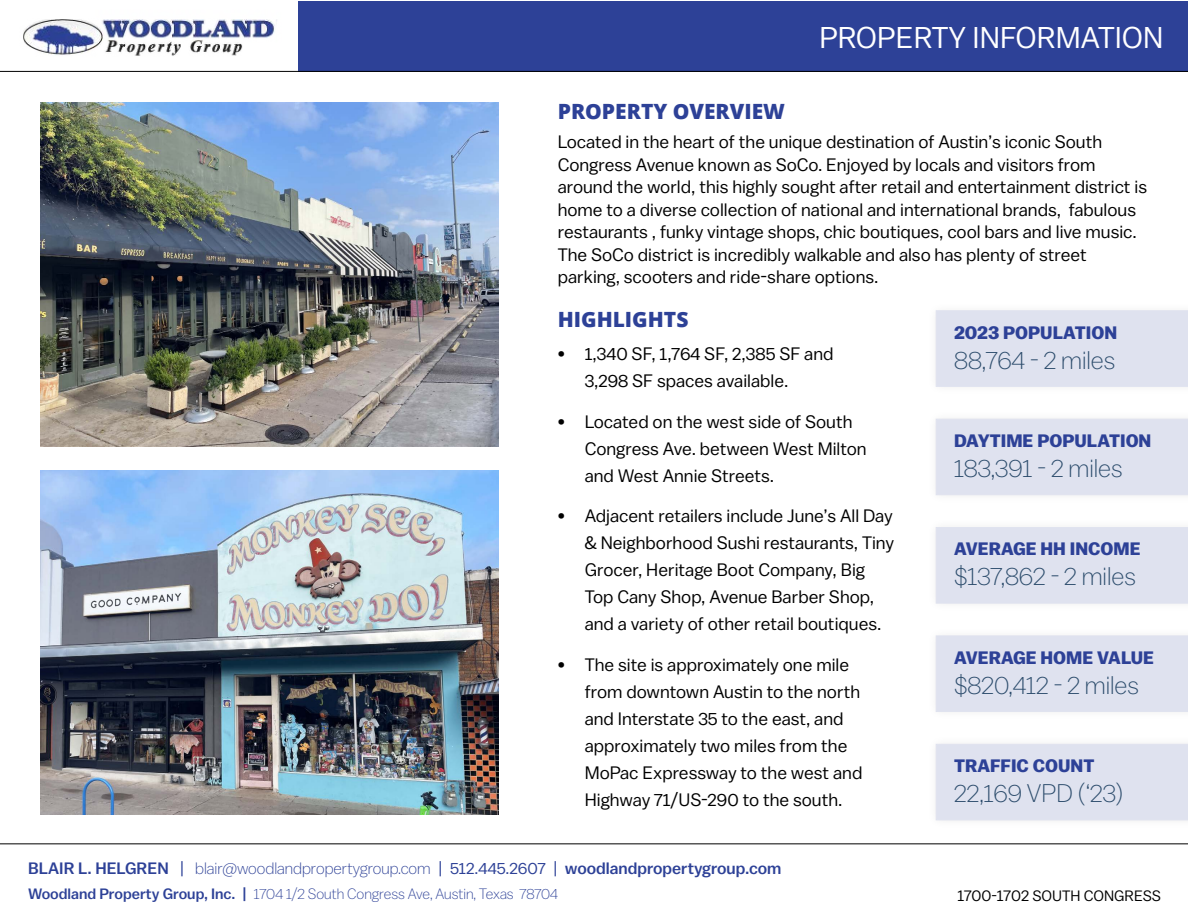
<style>
.page{position:relative;width:1188px;height:918px;background:#fff}
.page>*{position:absolute;margin:0;border:0;box-sizing:border-box;transform-origin:0 0}
.t1{font:30px "Balto";color:#fff}
.t2{font:300 25.5px "Balto";color:#2c4c6c}
.t3{font:800 21px "Open Sans";color:#2d4197}
.t4{font:18px/27px "Balto";color:#000}
.t5{font:700 18px "Balto";color:#2d4197}
.t6{font:500 16.5px "Balto";color:#2d4197}
.t7{font:300 15px "Balto";letter-spacing:-.005em;color:#2d4197}
.t8{font:15px "Balto";color:#000}
.s1{font-weight:400}
.s2{font-weight:300}
.s3{font-weight:500}
</style>
<div class="page">
<img style="left:5px;top:19px;width:287px;height:52px">
<div style="left:299px;top:1px;width:889px;height:70px;background:#2d4197"></div>
<div style="left:927px;top:626px;width:261px;height:95px;background:#000;opacity:.5"></div>
<div style="left:936px;top:636px;width:252px;height:76px;background:#dfe2ef"></div>
<div style="left:936px;top:310px;width:252px;height:77px;background:#dfe2ef"></div>
<div style="left:927px;top:409px;width:261px;height:95px;background:#000;opacity:.5"></div>
<div style="left:936px;top:419px;width:252px;height:76px;background:#dfe2ef"></div>
<div style="left:936px;top:527px;width:252px;height:77px;background:#dfe2ef"></div>
<div style="left:936px;top:744px;width:252px;height:76px;background:#dfe2ef"></div>
<img style="left:40px;top:103px;width:458px;height:343px">
<img style="left:40px;top:471px;width:458px;height:343px">
<hr style="left:0;top:843px;width:1188px;height:1px;background:#000">
<hr style="left:0;top:71px;width:1188px;height:1px;background:#000">
<h1 class="t1" style="left:819px;top:19px;width:346px">PROPERTY INFORMATION</h1>
<p class="t3" style="left:558px;top:95px;width:229px">PROPERTY OVERVIEW</p>
<p class="t4" style="left:558px;top:130px;width:591px;line-height:22.5px">Located in the heart of the unique destination of Austin’s iconic South Congress Avenue known as SoCo. Enjoyed by locals and visitors from around the world, this highly sought after retail and entertainment district is home to a diverse collection of national and international brands, fabulous restaurants , funky vintage shops, chic boutiques, cool bars and live music.<br>The SoCo district is incredibly walkable and also has plenty of street parking, scooters and ride-share options.</p>
<p class="t3" style="left:558px;top:303px;width:132px">HIGHLIGHTS</p>
<p class="t4" style="left:585px;top:340px;width:250px;text-indent:-27px">• 1,340 SF, 1,764 SF, 2,385 SF and<br>3,298 SF spaces available.</p>
<p class="t4" style="left:585px;top:408px;width:283px;text-indent:-27px">• Located on the west side of South<br>Congress Ave. between West Milton and West Annie Streets.</p>
<p class="t4" style="left:585px;top:502px;width:311px;text-indent:-27px">• Adjacent retailers include June’s All Day &amp; Neighborhood Sushi restaurants, Tiny Grocer, Heritage Boot Company, Big Top Cany Shop, Avenue Barber Shop, and a variety of other retail boutiques.</p>
<p class="t4" style="left:585px;top:651px;width:279px;text-indent:-27px">• The site is approximately one mile from downtown Austin to the north and Interstate 35 to the east, and approximately two miles from the MoPac Expressway to the west and Highway 71/US-290 to the south.</p>
<p class="t5" style="left:954px;top:322px;width:164px">2023 POPULATION</p>
<h2 class="t2" style="left:954px;top:345px;width:163px">88,764 - 2 miles</h2>
<p class="t5" style="left:954px;top:430px;width:199px">DAYTIME POPULATION</p>
<h2 class="t2" style="left:954px;top:453px;width:170px">183,391 - 2 miles</h2>
<p class="t5" style="left:954px;top:538px;width:188px">AVERAGE HH INCOME</p>
<h2 class="t2" style="left:954px;top:562px;width:183px">$137,862 - 2 miles</h2>
<p class="t5" style="left:954px;top:647px;width:201px">AVERAGE HOME VALUE</p>
<h2 class="t2" style="left:954px;top:670px;width:186px">$820,412 - 2 miles</h2>
<p class="t5" style="left:954px;top:755px;width:142px">TRAFFIC COUNT</p>
<h2 class="t2" style="left:954px;top:779px;width:171px">22,169 VPD (‘23)</h2>
<p class="t6" style="left:28px;top:859px;width:755px">BLAIR L. HELGREN <span class="s1">|</span> <span class="s2">blair@woodlandpropertygroup.com</span> <span class="s1">| 512.445.2607 |</span> woodlandpropertygroup.com</p>
<p class="t7" style="left:28px;top:885px;width:532px"><span class="s3">Woodland Property Group, Inc. |</span> 1704 1/2 South Congress Ave, Austin, Texas 78704</p>
<p class="t8" style="left:957px;top:887px;width:205px">1700-1702 SOUTH CONGRESS</p>
</div>
